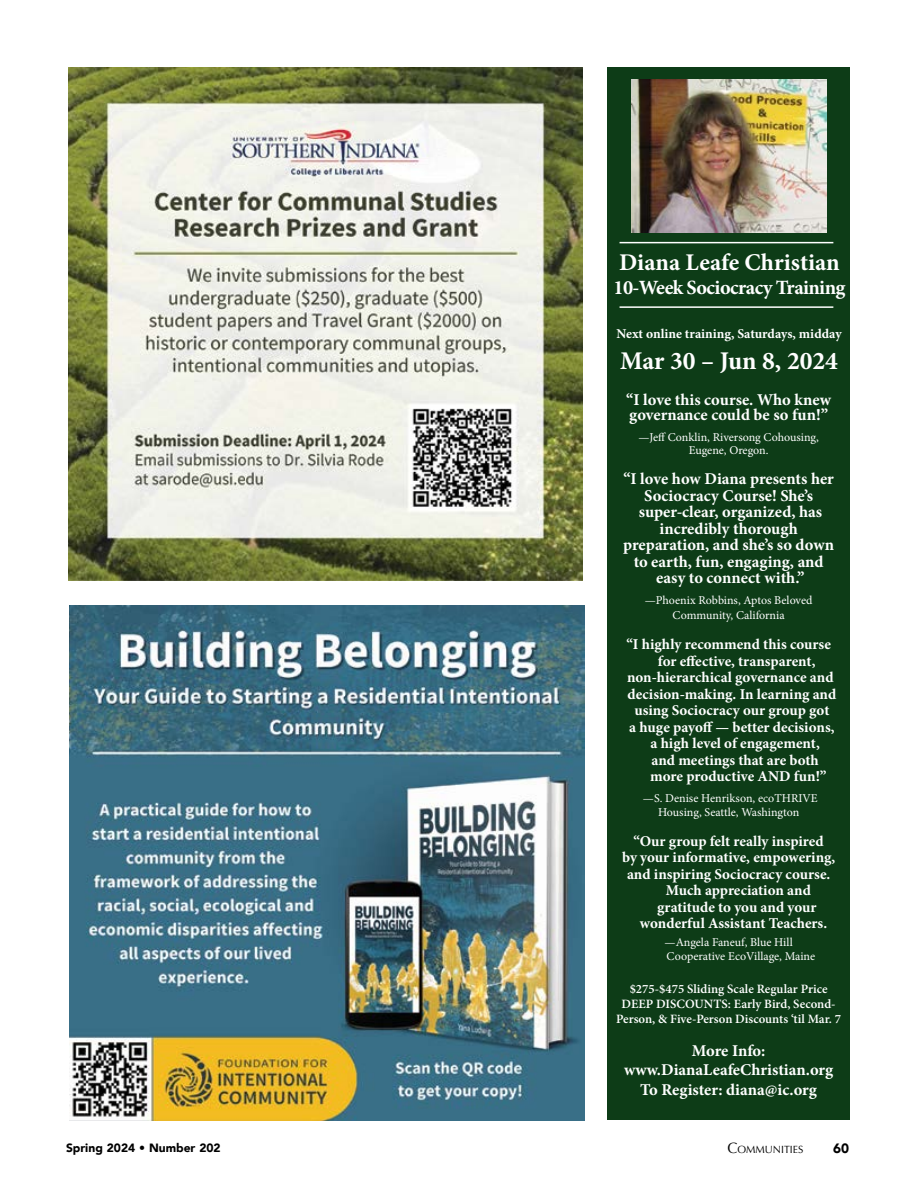
<style>
.page{position:relative;width:918px;height:1188px;background:#fff}
.page>*{position:absolute;margin:0;border:0;box-sizing:border-box;transform-origin:0 0}
.t1{font:700 25.5px "Minion Pro";color:#fff}
.t2{font:700 24px "Minion Pro";color:#fff}
.t3{font:700 20.25px "Minion Pro";letter-spacing:-.03em;color:#fff}
.t4{font:700 16.5px/16.5px "Minion Pro";color:#fff;text-align:center}
.t5{font:700 15px "Minion Pro";color:#fff}
.t6{font:700 13.5px "Minion Pro";color:#fff}
.t7{font:900 13.5px "Avenir";color:#000}
.t8{font:600 12.75px/15px "Minion Pro";color:#fff;text-align:center}
.t9{font:12px/13.5px "Minion Pro";color:#fff;text-align:center}
.t10{font:900 12px "Avenir";color:#000}
.t11{font:10.5px "Optima";color:#000}
.s1{font-size:15px}
</style>
<div class="page">
<img style="left:69px;top:68px;width:513px;height:513px">
<div style="left:607px;top:68px;width:243px;height:1052px;background:#0d3c17"></div>
<hr style="left:620px;top:306px;width:213px;height:2px;background:#fff">
<hr style="left:620px;top:242px;width:213px;height:1px;background:#fff">
<img style="left:632px;top:80px;width:194px;height:153px">
<img style="left:69px;top:605px;width:515px;height:515px">
<h2 class="t2" style="left:619px;top:245px;width:222px">Diana Leafe Christian</h2>
<h3 class="t3" style="left:614px;top:273px;width:233px">10-Week Sociocracy Training</h3>
<p class="t6" style="left:616px;top:324px;width:227px">Next online training, Saturdays, midday</p>
<h1 class="t1" style="left:620px;top:343px;width:219px">Mar 30 – Jun 8, 2024</h1>
<p class="t4" style="left:626px;top:392px;width:206px;line-height:15px;text-align:left">“I love this course. Who knew governance could be so fun!”</p>
<p class="t9" style="left:638px;top:430px;width:182px">—Jeff Conklin, Riversong Cohousing,<br>Eugene, Oregon.</p>
<p class="t4" style="left:623px;top:470px;width:212px">“I love how Diana presents her<br>Sociocracy Course! She’s super-clear, organized, has incredibly thorough preparation, and she’s so down to earth, fun, engaging, and easy to connect with.”</p>
<p class="t9" style="left:645px;top:593px;width:169px;line-height:15px">—Phoenix Robbins, Aptos Beloved<br>Community, California</p>
<p class="t5" style="left:626px;top:634px;width:206px">“I highly recommend this course</p>
<p class="t5" style="left:658px;top:650px;width:159px">for effective, transparent,</p>
<p class="t5" style="left:627px;top:667px;width:208px">non-hierarchical governance and</p>
<p class="t5" style="left:628px;top:683px;width:210px">decision-making. In learning and</p>
<p class="t5" style="left:634px;top:700px;width:197px">using Sociocracy our group got</p>
<p class="t5" style="left:629px;top:716px;width:207px">a huge payoff — better decisions,</p>
<p class="t5" style="left:650px;top:733px;width:171px">a high level of engagement,</p>
<p class="t5" style="left:651px;top:749px;width:169px">and meetings that are both</p>
<p class="t5" style="left:650px;top:766px;width:178px">more productive AND fun!”</p>
<p class="t9" style="left:643px;top:792px;width:176px">—S. Denise Henrikson, ecoTHRIVE<br>Housing, Seattle, Washington</p>
<p class="t5" style="left:634px;top:830px;width:192px">“Our group felt really inspired</p>
<p class="t5" style="left:622px;top:847px;width:215px">by your informative, empowering,</p>
<p class="t5" style="left:627px;top:863px;width:205px">and inspiring Sociocracy course.</p>
<p class="t5" style="left:666px;top:880px;width:146px">Much appreciation and</p>
<p class="t5" style="left:657px;top:896px;width:161px">gratitude to you and your</p>
<p class="t5" style="left:640px;top:913px;width:189px">wonderful Assistant Teachers.</p>
<p class="t9" style="left:665px;top:936px;width:152px;text-align:left">—Angela Faneuf, Blue Hill<br>Cooperative EcoVillage, Maine</p>
<p class="t8" style="left:616px;top:981px;width:226px">$275-$475 Sliding Scale Regular Price<br>DEEP DISCOUNTS: Early Bird, Second-<br>Person, &amp; Five-Person Discounts ‘til Mar. 7</p>
<p class="t4" style="left:624px;top:1040px;width:211px;line-height:19.5px">More Info: www.DianaLeafeChristian.org<br>To Register: diana@ic.org</p>
<p class="t10" style="left:66px;top:1138px;width:156px">Spring 2024 • Number 202</p>
<p class="t11" style="left:727px;top:1144px;width:77px"><span class="s1">C</span>OMMUNITIES</p>
<p class="t7" style="left:833px;top:1137px;width:17px">60</p>
</div>
